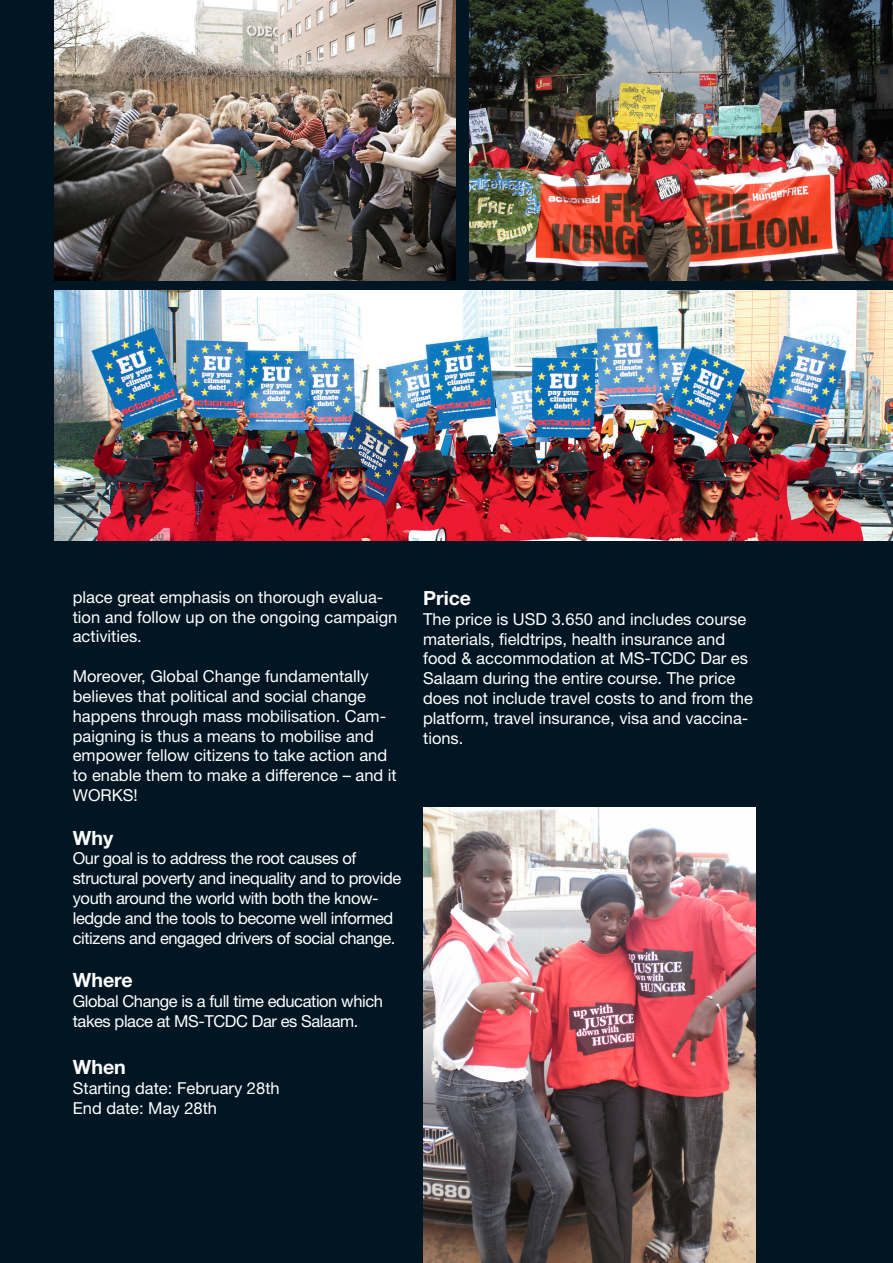
<style>
.page{position:relative;width:893px;height:1263px;background:#011622}
.page>*{position:absolute;margin:0;border:0;box-sizing:border-box;transform-origin:0 0}
.t1{font:700 19.65px "Helvetica Neue LT Std";color:#fff}
.t2{font:700 19.5px "Helvetica Neue LT Std";color:#fff}
.t3{font:16.5px/19.8px "Helvetica Neue LT Std";color:#fff}
.t4{font:16.5px/19.8px "Helvetica Neue LT Std";letter-spacing:-.025em;color:#fff}
</style>
<div class="page">
<img style="left:54px;top:291px;width:839px;height:249px">
<img style="left:54px;top:0;width:402px;height:281px">
<img style="left:469px;top:0;width:424px;height:281px">
<img style="left:424px;top:808px;width:331px;height:455px">
<p class="t3" style="left:73px;top:587px;width:326px">place great emphasis on thorough evalua&shy;tion and follow up on the ongoing campaign activities.</p>
<p class="t3" style="left:73px;top:666px;width:326px">Moreover, Global Change fundamentally believes that political and social change happens through mass mobilisation. Cam&shy;paigning is thus a means to mobilise and empower fellow citizens to take action and to enable them to make a difference – and it WORKS!</p>
<p class="t1" style="left:73px;top:825px;width:42px">Why</p>
<p class="t4" style="left:73px;top:848px;width:330px">Our goal is to address the root causes of structural poverty and inequality and to provide youth around the world with both the know&shy;ledgde and the tools to become well informed citizens and engaged drivers of social change.</p>
<p class="t1" style="left:73px;top:968px;width:62px">Where</p>
<p class="t4" style="left:73px;top:991px;width:312px">Global Change is a full time education which takes place at MS-TCDC Dar es Salaam.</p>
<p class="t1" style="left:73px;top:1055px;width:55px">When</p>
<p class="t3" style="left:73px;top:1078px;width:208px">Starting date: February 28th</p>
<p class="t3" style="left:73px;top:1098px;width:146px">End date: May 28th</p>
<p class="t2" style="left:423px;top:586px;width:50px">Price</p>
<p class="t3" style="left:423px;top:609px;width:331px">The price is USD 3.650 and includes course materials, fieldtrips, health insurance and food &amp; accommodation at MS-TCDC Dar es Salaam during the entire course. The price does not include travel costs to and from the platform, travel insurance, visa and vaccina&shy;tions.</p>
</div>
